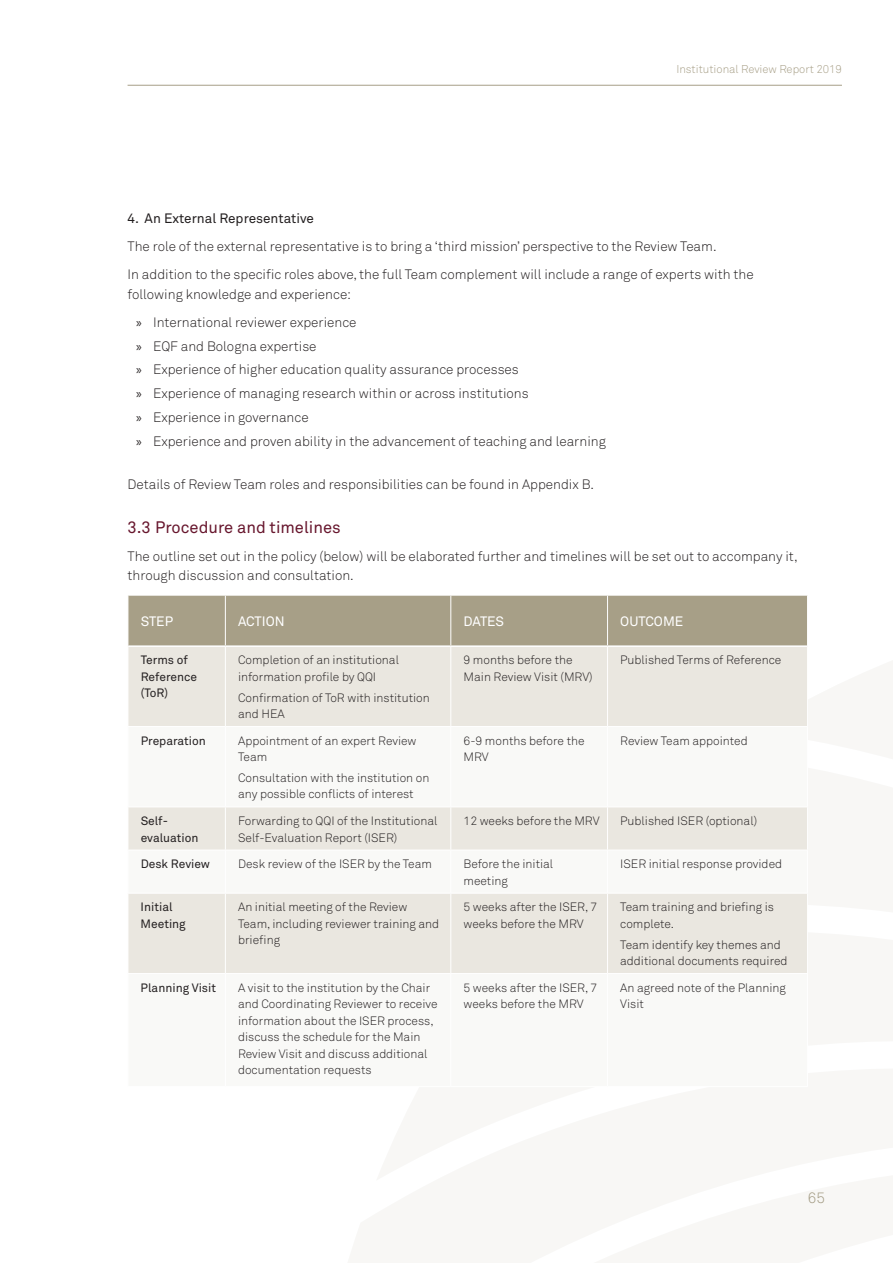
<style>
.page{position:relative;width:893px;height:1263px;background:#fff}
.page>*{position:absolute;margin:0;border:0;box-sizing:border-box;transform-origin:0 0}
.appendix_heading_3a{font:16.5px "Akkurat";color:#67162d}
.t1{font:300 15px "Akkurat";color:#a79f87}
.Body{font:300 13.5px/19.5px "Akkurat";color:#231f20}
.Body-2{font:13.5px "Akkurat";color:#231f20}
.table-header{font:13.5px "Akkurat";color:#fff}
.table_text{font:300 12px/16.5px "Akkurat";color:#231f20}
.table_text-2{font:12px/16.5px "Akkurat";color:#231f20}
.t2{font:300 11.25px "Akkurat";color:#a79f87}
.s1{font-family:"Myriad Pro";font-weight:400}
</style>
<div class="page">
<hr style="left:128px;top:85px;width:714px;height:1px;background:#a79f87">
<div style="left:129px;top:596px;width:678px;height:49px;background:#a79f87"></div>
<div style="left:129px;top:647px;width:678px;height:79px;background:#eae7e0"></div>
<svg style="left:129px;top:807px;width:678px;height:166px;fill:#eae7e0"></svg>
<hr style="left:225px;top:595px;width:1px;height:50px;background:#fff">
<hr style="left:450px;top:595px;width:1px;height:50px;background:#fff">
<hr style="left:607px;top:595px;width:1px;height:50px;background:#fff">
<hr style="left:225px;top:647px;width:1px;height:79px;background:#fff">
<hr style="left:450px;top:647px;width:1px;height:79px;background:#fff">
<hr style="left:607px;top:647px;width:1px;height:79px;background:#fff">
<hr style="left:225px;top:807px;width:1px;height:43px;background:#fff">
<hr style="left:450px;top:807px;width:1px;height:43px;background:#fff">
<hr style="left:607px;top:807px;width:1px;height:43px;background:#fff">
<hr style="left:128px;top:850px;width:97px;height:1px;background:#fff">
<hr style="left:225px;top:850px;width:226px;height:1px;background:#fff">
<hr style="left:225px;top:850px;width:1px;height:43px;background:#fff">
<hr style="left:451px;top:850px;width:156px;height:1px;background:#fff">
<hr style="left:450px;top:850px;width:1px;height:43px;background:#fff">
<hr style="left:607px;top:850px;width:201px;height:1px;background:#fff">
<hr style="left:607px;top:850px;width:1px;height:43px;background:#fff">
<hr style="left:128px;top:893px;width:97px;height:1px;background:#fff">
<hr style="left:225px;top:893px;width:226px;height:1px;background:#fff">
<hr style="left:225px;top:893px;width:1px;height:80px;background:#fff">
<hr style="left:451px;top:893px;width:156px;height:1px;background:#fff">
<hr style="left:450px;top:893px;width:1px;height:80px;background:#fff">
<hr style="left:607px;top:893px;width:201px;height:1px;background:#fff">
<hr style="left:607px;top:893px;width:1px;height:80px;background:#fff">
<p class="t2" style="left:676px;top:62px;width:167px">Institutional Review Report 2019</p>
<p class="Body-2" style="left:128px;top:210px;width:188px">4. An External Representative</p>
<p class="Body" style="left:128px;top:237px;width:590px">The role of the external representative is to bring a ‘third mission’ perspective to the Review Team.</p>
<p class="Body" style="left:128px;top:265px;width:628px">In addition to the specific roles above, the full Team complement will include a range of experts with the following knowledge and experience:</p>
<p class="Body" style="left:136px;top:312px;width:222px"><span class="s1">»</span> International reviewer experience</p>
<p class="Body" style="left:136px;top:336px;width:182px"><span class="s1">»</span> EQF and Bologna expertise</p>
<p class="Body" style="left:136px;top:360px;width:384px"><span class="s1">»</span> Experience of higher education quality assurance processes</p>
<p class="Body" style="left:136px;top:383px;width:394px"><span class="s1">»</span> Experience of managing research within or across institutions</p>
<p class="Body" style="left:136px;top:407px;width:174px"><span class="s1">»</span> Experience in governance</p>
<p class="Body" style="left:136px;top:431px;width:471px"><span class="s1">»</span> Experience and proven ability in the advancement of teaching and learning</p>
<p class="Body" style="left:128px;top:474px;width:468px">Details of Review Team roles and responsibilities can be found in Appendix B.</p>
<p class="appendix_heading_3a" style="left:128px;top:517px;width:215px">3.3 Procedure and timelines</p>
<p class="Body" style="left:128px;top:546px;width:672px">The outline set out in the policy (below) will be elaborated further and timelines will be set out to accompany it, through discussion and consultation.</p>
<p class="table-header" style="left:141px;top:613px;width:34px">STEP</p>
<p class="table-header" style="left:238px;top:613px;width:48px">ACTION</p>
<p class="table-header" style="left:464px;top:613px;width:42px">DATES</p>
<p class="table-header" style="left:620px;top:613px;width:65px">OUTCOME</p>
<p class="table_text-2" style="left:141px;top:652px;width:58px">Terms of<br>Reference (ToR)</p>
<p class="table_text" style="left:238px;top:652px;width:162px">Completion of an institutional information profile by QQI</p>
<p class="table_text" style="left:464px;top:652px;width:131px">9 months before the<br>Main Review Visit (MRV)</p>
<p class="table_text" style="left:620px;top:652px;width:163px">Published Terms of Reference</p>
<p class="table_text" style="left:238px;top:689px;width:193px">Confirmation of ToR with institution and HEA</p>
<p class="table_text-2" style="left:141px;top:732px;width:67px">Preparation</p>
<p class="table_text" style="left:238px;top:732px;width:180px">Appointment of an expert Review<br>Team</p>
<p class="table_text" style="left:238px;top:769px;width:193px">Consultation with the institution on any possible conflicts of interest</p>
<p class="table_text" style="left:464px;top:732px;width:123px">6-9 months before the<br>MRV</p>
<p class="table_text" style="left:620px;top:732px;width:129px">Review Team appointed</p>
<p class="table_text-2" style="left:141px;top:812px;width:59px">Self&shy;evaluation</p>
<p class="table_text" style="left:238px;top:812px;width:201px">Forwarding to QQI of the Institutional<br>Self-Evaluation Report (ISER)</p>
<p class="table_text" style="left:464px;top:812px;width:138px">12 weeks before the MRV</p>
<p class="table_text" style="left:620px;top:812px;width:138px">Published ISER (optional)</p>
<p class="table_text-2" style="left:141px;top:855px;width:71px">Desk Review</p>
<p class="table_text" style="left:238px;top:855px;width:195px">Desk review of the ISER by the Team</p>
<p class="table_text" style="left:464px;top:855px;width:91px">Before the initial meeting</p>
<p class="table_text" style="left:620px;top:855px;width:163px">ISER initial response provided</p>
<p class="table_text-2" style="left:141px;top:899px;width:47px">Initial<br>Meeting</p>
<p class="table_text" style="left:238px;top:899px;width:203px">An initial meeting of the Review<br>Team, including reviewer training and briefing</p>
<p class="table_text" style="left:463px;top:899px;width:135px">5 weeks after the ISER, 7 weeks before the MRV</p>
<p class="table_text" style="left:620px;top:899px;width:155px">Team training and briefing is complete.</p>
<p class="table_text" style="left:620px;top:936px;width:169px">Team identify key themes and additional documents required</p>
<p class="table_text-2" style="left:141px;top:979px;width:77px">Planning Visit</p>
<p class="table_text" style="left:238px;top:979px;width:201px">A visit to the institution by the Chair and Coordinating Reviewer to receive information about the ISER process, discuss the schedule for the Main Review Visit and discuss additional documentation requests</p>
<p class="table_text" style="left:463px;top:979px;width:135px">5 weeks after the ISER, 7 weeks before the MRV</p>
<p class="table_text" style="left:620px;top:979px;width:167px">An agreed note of the Planning<br>Visit</p>
<p class="t1" style="left:808px;top:1188px;width:19px">65</p>
</div>
